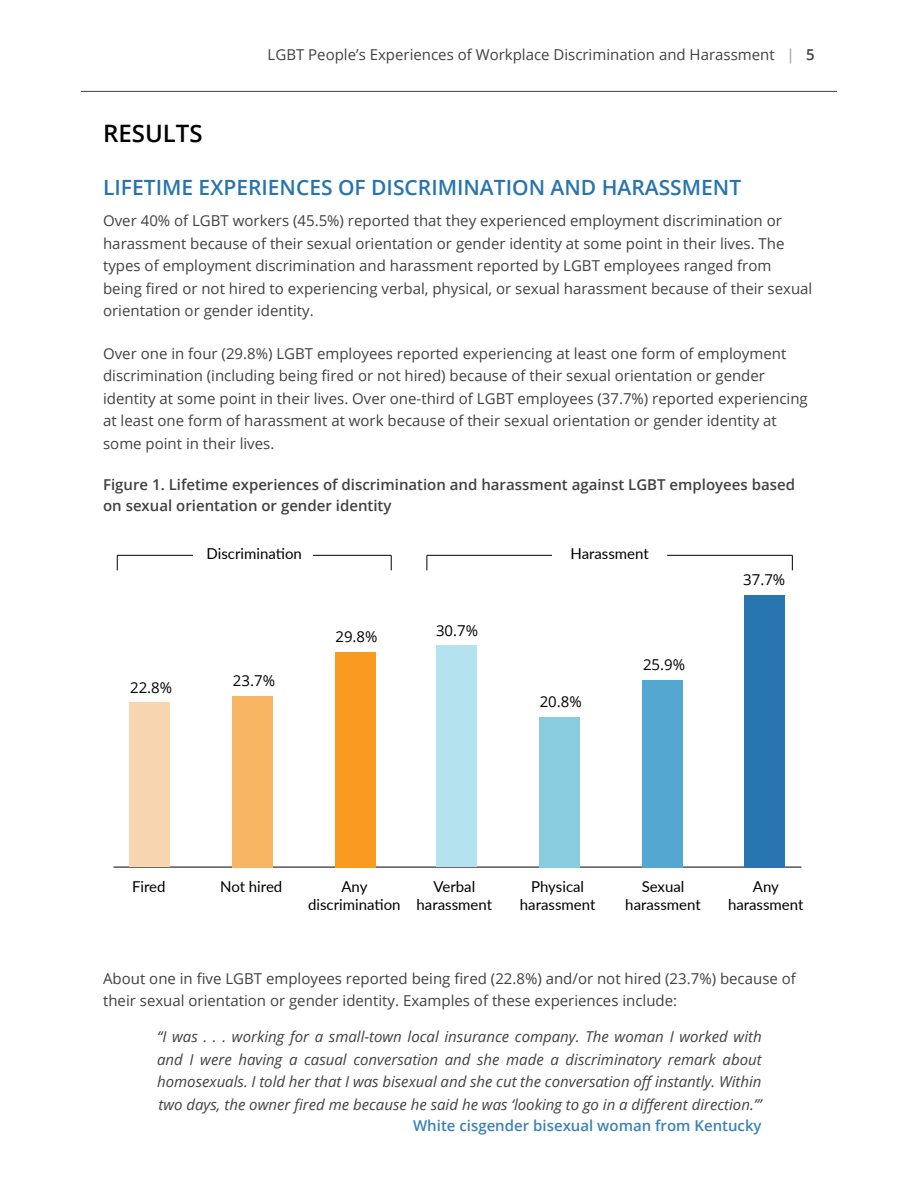
<style>
.page{position:relative;width:918px;height:1188px;background:#fff}
.page>*{position:absolute;margin:0;border:0;box-sizing:border-box;transform-origin:0 0}
.Heading_1{font:600 24px "Open Sans";color:#000}
.Heading_2{font:600 21px "Open Sans";color:#2774ae}
.Body_Text{font:15px/22.5px "Open Sans";color:#414042}
.Participant_Quote{font:italic 15px/22.5px "Open Sans";color:#414042;text-align:justify}
.t1{font:15px/18px "Lato";color:#010101;text-align:center}
.Figure_Table_Heading{font:600 15px/21px "Open Sans";color:#414042}
.Interview_participan{font:600 15px "Open Sans";color:#3d82b6}
.t2{font:15px "Open Sans";color:#010101}
.s1{color:#939598}
.s2{font-weight:600}
</style>
<div class="page">
<hr style="left:81px;top:91px;width:756px;height:1px;background:#414042">
<hr style="left:114px;top:867px;width:687px;height:1px;background:#010101">
<hr style="left:313px;top:555px;width:78px;height:1px;background:#010101">
<hr style="left:117px;top:555px;width:76px;height:1px;background:#010101">
<hr style="left:427px;top:555px;width:125px;height:1px;background:#010101">
<hr style="left:667px;top:555px;width:125px;height:1px;background:#010101">
<svg style="left:117px;top:555px;width:1px;height:15px"></svg>
<svg style="left:391px;top:555px;width:1px;height:15px"></svg>
<svg style="left:427px;top:555px;width:1px;height:15px"></svg>
<svg style="left:792px;top:555px;width:1px;height:15px"></svg>
<div style="left:744px;top:595px;width:41px;height:272px;background:#2975af"></div>
<div style="left:642px;top:680px;width:41px;height:187px;background:#54a7d0"></div>
<div style="left:539px;top:717px;width:41px;height:150px;background:#89cce0"></div>
<div style="left:436px;top:646px;width:40px;height:221px;background:#b5e2ef"></div>
<div style="left:335px;top:652px;width:41px;height:215px;background:#f89920"></div>
<div style="left:232px;top:696px;width:40px;height:171px;background:#f8b563"></div>
<div style="left:130px;top:703px;width:40px;height:164px;background:#f7d5b0"></div>
<p class="Body_Text" style="left:268px;top:43px;width:549px">LGBT People’s Experiences of Workplace Discrimination and Harassment <span class="s1">|</span> <span class="s2">5</span></p>
<p class="Heading_1" style="left:103px;top:117px;width:101px">RESULTS</p>
<p class="Heading_2" style="left:103px;top:172px;width:640px">LIFETIME EXPERIENCES OF DISCRIMINATION AND HARASSMENT</p>
<p class="Body_Text" style="left:103px;top:209px;width:711px">Over 40% of LGBT workers (45.5%) reported that they experienced employment discrimination or harassment because of their sexual orientation or gender identity at some point in their lives. The types of employment discrimination and harassment reported by LGBT employees ranged from being fired or not hired to experiencing verbal, physical, or sexual harassment because of their sexual orientation or gender identity.</p>
<p class="Body_Text" style="left:103px;top:342px;width:706px">Over one in four (29.8%) LGBT employees reported experiencing at least one form of employment discrimination (including being fired or not hired) because of their sexual orientation or gender identity at some point in their lives. Over one-third of LGBT employees (37.7%) reported experiencing at least one form of harassment at work because of their sexual orientation or gender identity at some point in their lives.</p>
<p class="Figure_Table_Heading" style="left:103px;top:474px;width:693px">Figure 1. Lifetime experiences of discrimination and harassment against LGBT employees based on sexual orientation or gender identity</p>
<p class="t2" style="left:130px;top:677px;width:44px">22.8%</p>
<p class="t1" style="left:207px;top:544px;width:97px">Discrimination</p>
<p class="t1" style="left:570px;top:544px;width:80px">Harassment</p>
<p class="t2" style="left:233px;top:671px;width:44px">23.7%</p>
<p class="t2" style="left:335px;top:626px;width:44px">29.8%</p>
<p class="t2" style="left:436px;top:621px;width:44px">30.7%</p>
<p class="t2" style="left:540px;top:692px;width:44px">20.8%</p>
<p class="t2" style="left:643px;top:655px;width:44px">25.9%</p>
<p class="t2" style="left:743px;top:570px;width:44px">37.7%</p>
<p class="t1" style="left:132px;top:877px;width:35px">Fired</p>
<p class="t1" style="left:220px;top:877px;width:64px">Not hired</p>
<p class="t1" style="left:417px;top:877px;width:77px">Verbal harassment</p>
<p class="t1" style="left:308px;top:877px;width:94px">Any discrimination</p>
<p class="t1" style="left:520px;top:877px;width:77px">Physical harassment</p>
<p class="t1" style="left:625px;top:877px;width:77px">Sexual harassment</p>
<p class="t1" style="left:728px;top:877px;width:77px">Any harassment</p>
<p class="Body_Text" style="left:103px;top:966px;width:694px">About one in five LGBT employees reported being fired (22.8%) and/or not hired (23.7%) because of their sexual orientation or gender identity. Examples of these experiences include:</p>
<p class="Participant_Quote" style="left:157px;top:1025px;width:606px">“I was . . . working for a small-town local insurance company. The woman I worked with and I were having a casual conversation and she made a discriminatory remark about homosexuals. I told her that I was bisexual and she cut the conversation off instantly. Within two days, the owner fired me because he said he was ‘looking to go in a different direction.’”</p>
<p class="Interview_participan" style="left:413px;top:1116px;width:350px">White cisgender bisexual woman from Kentucky</p>
</div>
